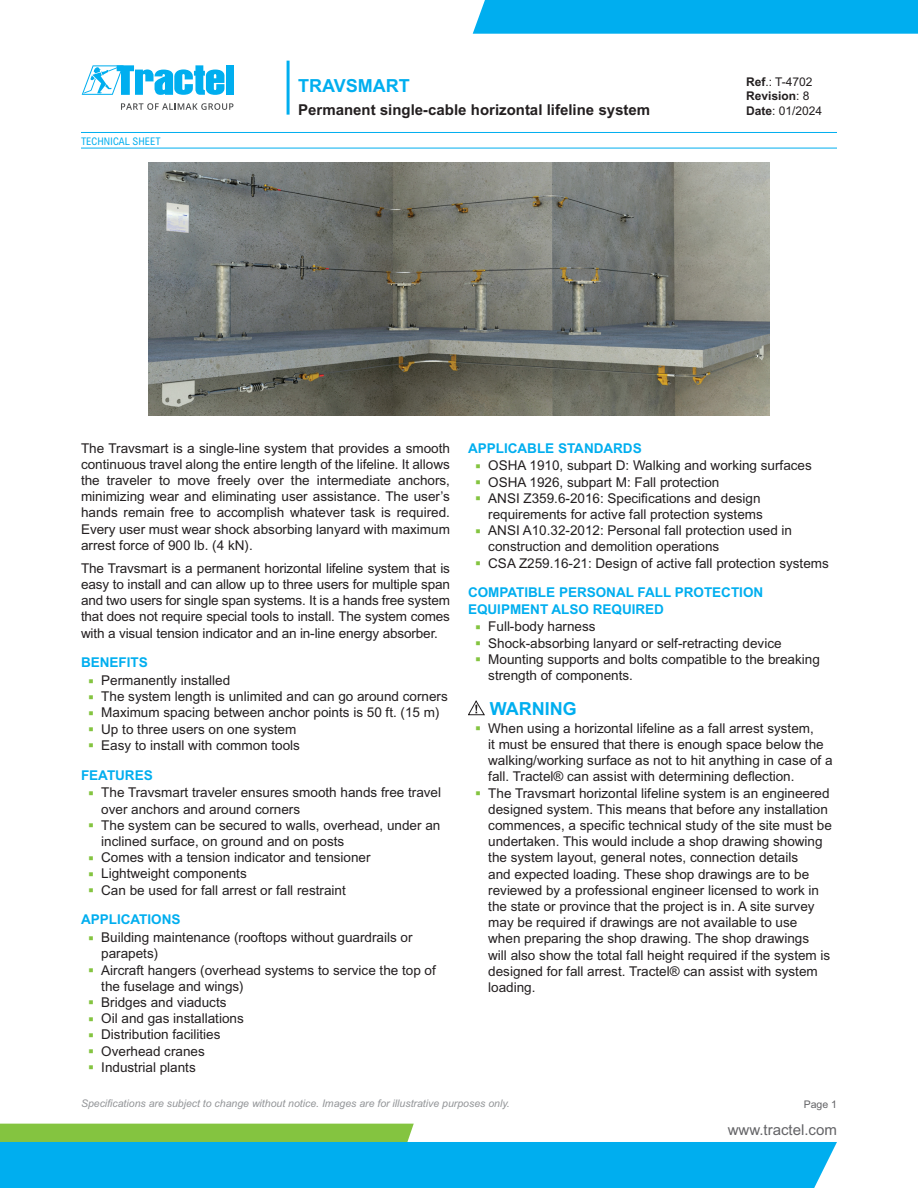
<style>
.page{position:relative;width:918px;height:1188px;background:#fff}
.page>*{position:absolute;margin:0;border:0;box-sizing:border-box;transform-origin:0 0}
.t1{font:700 18px "Arial MT Std";color:#00aeef}
.t2{font:700 15px "Arial MT Std";color:#231f20}
.t3{font:15px "Arial MT Std";color:#636366}
.t4{font:13.5px/16.2px "Arial MT Std";color:#231f20}
.t5{font:700 13.5px/16.2px "Arial MT Std";color:#00aeef}
.t6{font:12px/14.4px "Arial MT Std";color:#231f20}
.t7{font:italic 10.5px "Arial MT Std";color:#939598}
.t8{font:condensed 10.5px "Arial MT Std";color:#00aeef}
.t9{font:10.5px "Arial MT Std";color:#636366}
.s1{font-weight:700}
</style>
<div class="page">
<hr style="left:287px;top:61px;width:3px;height:54px;background:#00aeef">
<div style="left:473px;top:0;width:445px;height:34px;background:#00aeef"></div>
<svg style="left:0;top:1124px;width:837px;height:64px"></svg>
<hr style="left:81px;top:148px;width:756px;height:1px;background:#00aeef">
<hr style="left:81px;top:132px;width:756px;height:1px;background:#00aeef">
<div style="left:226px;top:65px;width:7px;height:30px;background:#00aeef"></div>
<svg style="left:82px;top:65px;width:142px;height:30px"></svg>
<svg style="left:121px;top:103px;width:112px;height:7px"></svg>
<svg style="left:468px;top:700px;width:17px;height:15px"></svg>
<img style="left:149px;top:162px;width:620px;height:254px">
<p class="t8" style="left:81px;top:134px;width:81px">TECHNICAL SHEET</p>
<h1 class="t1" style="left:298px;top:75px;width:113px">TRAVSMART</h1>
<p class="t2" style="left:298px;top:101px;width:353px">Permanent single-cable horizontal lifeline system</p>
<p class="t6" style="left:746px;top:74px;width:78px"><span class="s1">Ref</span>.: T-4702<br><span class="s1">Revision</span>: 8<br><span class="s1">Date</span>: 01/2024</p>
<p class="t4" style="left:81px;top:440px;width:371px;text-align:justify">The Travsmart is a single-line system that provides a smooth continuous travel along the entire length of the lifeline. It allows the traveler to move freely over the intermediate anchors, minimizing wear and eliminating user assistance. The user’s hands remain free to accomplish whatever task is required.<br>Every user must wear shock absorbing lanyard with maximum arrest force of 900 lb. (4 kN).</p>
<p class="t4" style="left:81px;top:560px;width:371px;text-align:justify">The Travsmart is a permanent horizontal lifeline system that is easy to install and can allow up to three users for multiple span and two users for single span systems. It is a hands free system that does not require special tools to install. The system comes with a visual tension indicator and an in-line energy absorber.</p>
<p class="t5" style="left:81px;top:654px;width:68px">BENEFITS</p>
<p class="t4" style="left:101px;top:672px;width:348px">Permanently installed<br>The system length is unlimited and can go around corners Maximum spacing between anchor points is 50 ft. (15 m)<br>Up to three users on one system<br>Easy to install with common tools</p>
<p class="t5" style="left:81px;top:767px;width:73px">FEATURES</p>
<p class="t4" style="left:101px;top:784px;width:341px">The Travsmart traveler ensures smooth hands free travel over anchors and around corners<br>The system can be secured to walls, overhead, under an inclined surface, on ground and on posts<br>Comes with a tension indicator and tensioner Lightweight components<br>Can be used for fall arrest or fall restraint</p>
<p class="t5" style="left:81px;top:911px;width:101px">APPLICATIONS</p>
<p class="t4" style="left:101px;top:929px;width:336px">Building maintenance (rooftops without guardrails or parapets)<br>Aircraft hangers (overhead systems to service the top of the fuselage and wings)<br>Bridges and viaducts<br>Oil and gas installations<br>Distribution facilities<br>Overhead cranes<br>Industrial plants</p>
<p class="t5" style="left:468px;top:440px;width:175px">APPLICABLE STANDARDS</p>
<p class="t4" style="left:488px;top:458px;width:342px">OSHA 1910, subpart D: Walking and working surfaces OSHA 1926, subpart M: Fall protection<br>ANSI Z359.6-2016: Specifications and design requirements for active fall protection systems<br>ANSI A10.32-2012: Personal fall protection used in construction and demolition operations<br>CSA Z259.16-21: Design of active fall protection systems</p>
<p class="t5" style="left:468px;top:584px;width:297px">COMPATIBLE PERSONAL FALL PROTECTION<br>EQUIPMENT ALSO REQUIRED</p>
<p class="t4" style="left:488px;top:618px;width:333px">Full-body harness<br>Shock-absorbing lanyard or self-retracting device Mounting supports and bolts compatible to the breaking strength of components.</p>
<h1 class="t1" style="left:490px;top:698px;width:88px">WARNING</h1>
<p class="t4" style="left:488px;top:720px;width:346px">When using a horizontal lifeline as a fall arrest system,<br>it must be ensured that there is enough space below the walking/working surface as not to hit anything in case of a fall. Tractel® can assist with determining deflection.<br>The Travsmart horizontal lifeline system is an engineered designed system. This means that before any installation commences, a specific technical study of the site must be undertaken. This would include a shop drawing showing the system layout, general notes, connection details<br>and expected loading. These shop drawings are to be reviewed by a professional engineer licensed to work in the state or province that the project is in. A site survey may be required if drawings are not available to use when preparing the shop drawing. The shop drawings<br>will also show the total fall height required if the system is designed for fall arrest. Tractel® can assist with system loading.</p>
<p class="t7" style="left:81px;top:1097px;width:430px">Specifications are subject to change without notice. Images are for illustrative purposes only.</p>
<p class="t9" style="left:804px;top:1099px;width:35px">Page 1</p>
<p class="t3" style="left:728px;top:1121px;width:111px">www.tractel.com</p>
</div>
